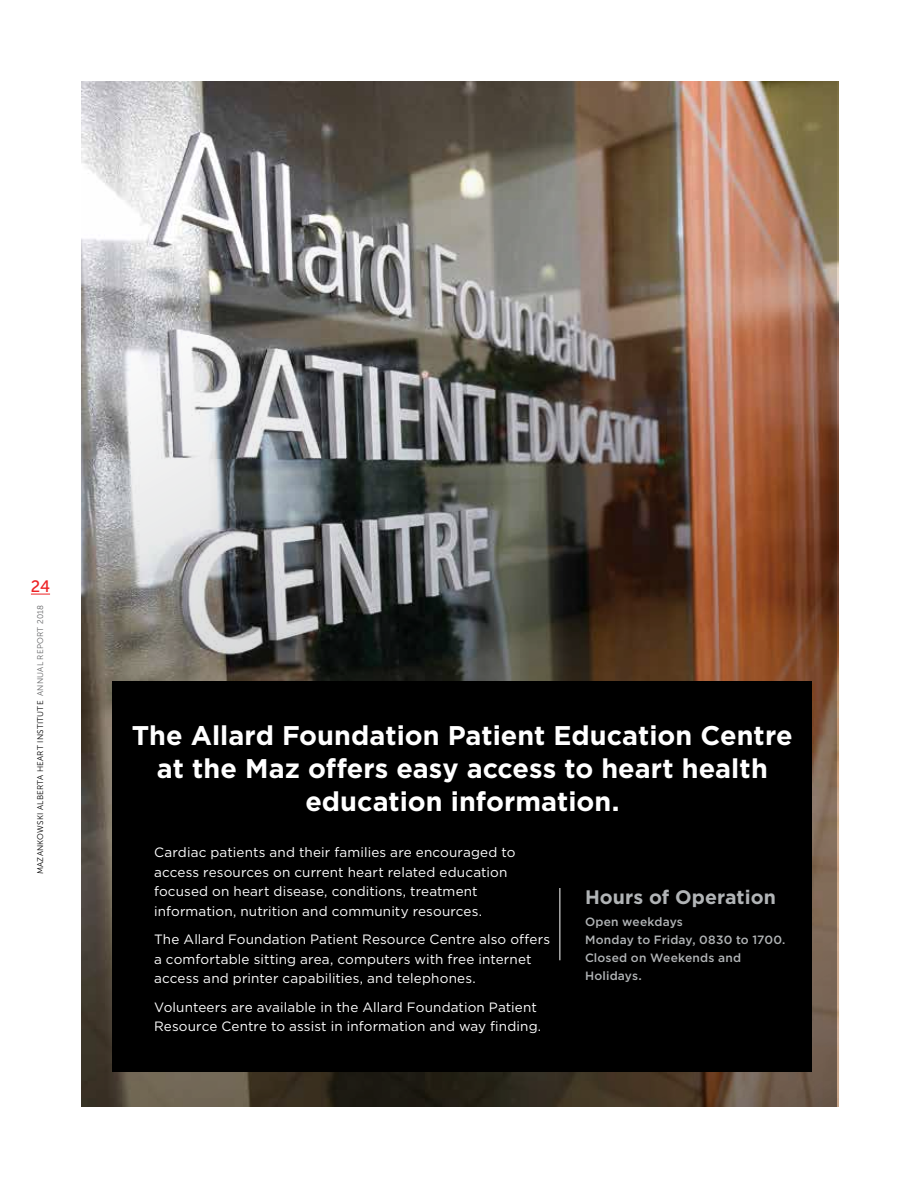
<style>
.page{position:relative;width:918px;height:1188px;background:#fff}
.page>*{position:absolute;margin:0;border:0;box-sizing:border-box;transform-origin:0 0}
.t1{font:700 27px/33px "Gotham";color:#fff;text-align:center}
.t2{font:700 19.5px "Gotham";letter-spacing:.005em;color:#b1b4b6}
.t3{font:16.5px "Museo Sans 500";color:#ed2124}
.t4{font:13.5px/19.5px "Gotham";letter-spacing:.01em;color:#fff}
.t5{font:500 12px/18px "Gotham";letter-spacing:.02em;color:#b1b4b6}
.t6{font:8.25px "Museo Sans 300";letter-spacing:.025em;color:#000}
.s1{color:#636466}
.s2{font-size:12.75px}
</style>
<div class="page">
<svg style="left:31px;top:594px;width:19px;height:1px"></svg>
<img style="left:81px;top:81px;width:756px;height:1026px">
<div style="left:112px;top:682px;width:700px;height:390px;background:#000"></div>
<hr style="left:560px;top:888px;width:1px;height:72px;background:#fff">
<p class="t3" style="left:31px;top:578px;width:21px">24</p>
<p class="t6" style="left:36px;top:874px;width:271px;rotate:-90deg">MAZANKOWSKI ALBERTA HEART INSTITUTE <span class="s1">ANNUAL REPORT 2018</span></p>
<h1 class="t1" style="left:132px;top:718px;width:662px">The Allard Foundation Patient Education Centre at the Maz offers easy access to heart health education information.</h1>
<p class="t4" style="left:154px;top:843px;width:363px">Cardiac patients and their families are encouraged to access resources on current heart related education focused on heart disease, conditions, treatment information, nutrition and community resources.</p>
<p class="t4" style="left:154px;top:930px;width:398px">The Allard Foundation Patient Resource Centre also offers a comfortable sitting area, computers with free internet access and printer capabilities, and telephones.</p>
<p class="t4" style="left:154px;top:997px;width:389px">Volunteers are available in the Allard Foundation Patient<br>Resource Centre to assist in information and way finding.</p>
<h2 class="t2" style="left:585px;top:886px;width:192px">Hours of Operation</h2>
<p class="t5" style="left:585px;top:913px;width:202px">Open weekdays<br>Monday to Friday, 0830 to 1700.<br>Closed on Weekends and<br>Holidays<span class="s2">.</span></p>
</div>
